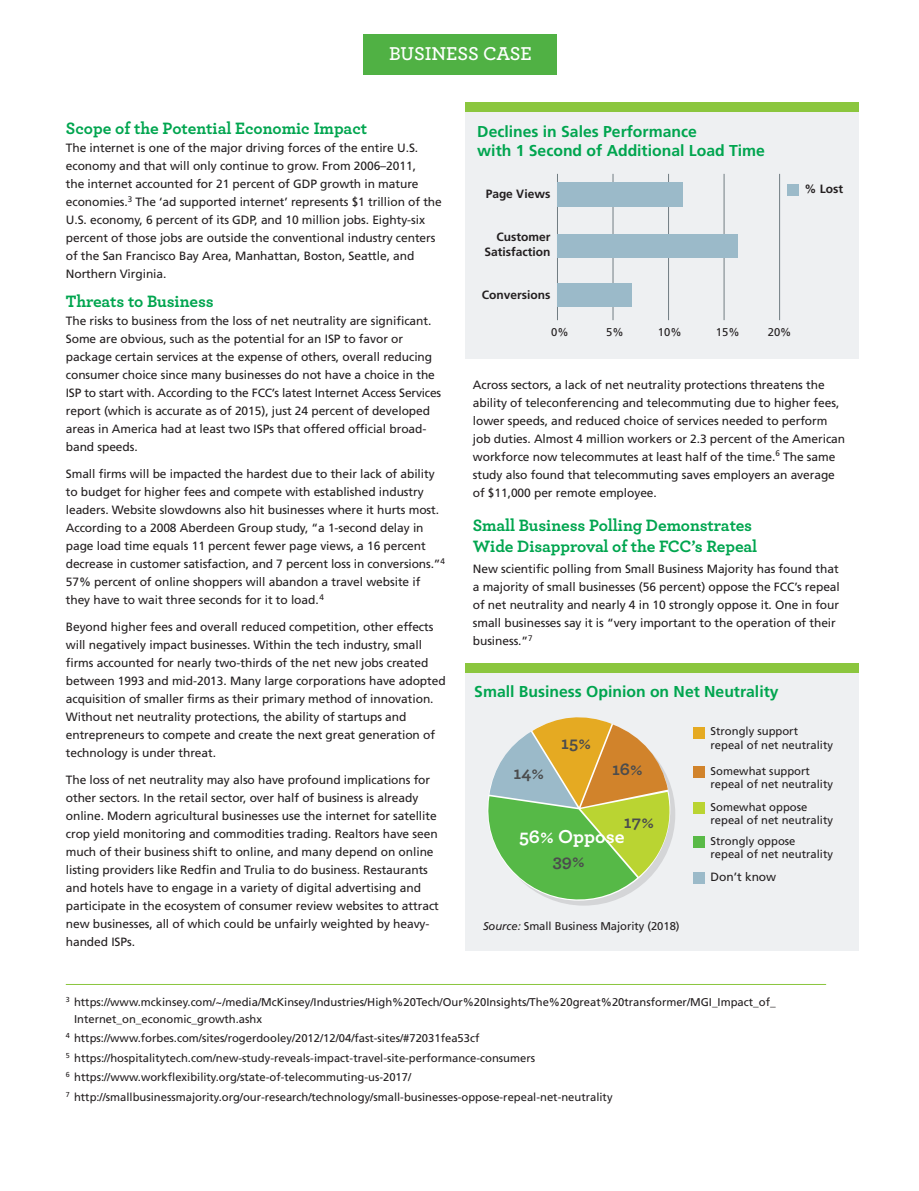
<style>
.page{position:relative;width:919px;height:1191px;background:#fff}
.page>*{position:absolute;margin:0;border:0;box-sizing:border-box;transform-origin:0 0}
.t1{font:700 19.65px "Archer";color:#fff}
.t2{font:600 19.5px "Archer";letter-spacing:-.005em;color:#fff}
.t3{font:700 18px "Archer";color:#4b4c4d}
.t4{font:700 17.25px/21px "Archer";letter-spacing:-.005em;color:#00a54f}
.t5{font:700 15.75px/18.9px "Frutiger";color:#00a54f}
.t6{font:12px/18px "Frutiger";letter-spacing:-.005em;color:#231f20}
.t7{font:700 12px/14.4px "Frutiger";color:#231f20;text-align:right}
.t8{font:11.25px/13.5px "Frutiger";color:#231f20}
.s1{font-style:italic}
</style>
<div class="page">
<div style="left:465px;top:670px;width:393px;height:280px;background:#eef0f2"></div>
<div style="left:465px;top:663px;width:393px;height:10px;background:#8bc63e"></div>
<div style="left:693px;top:727px;width:11px;height:12px;background:#e5aa22"></div>
<div style="left:693px;top:766px;width:11px;height:12px;background:#d1832b"></div>
<div style="left:693px;top:802px;width:11px;height:12px;background:#bad432"></div>
<div style="left:693px;top:836px;width:11px;height:12px;background:#59ba47"></div>
<div style="left:693px;top:872px;width:11px;height:12px;background:#9bbac9"></div>
<div style="left:465px;top:110px;width:393px;height:249px;background:#eef0f2"></div>
<div style="left:465px;top:103px;width:393px;height:9px;background:#8bc63e"></div>
<hr style="left:557px;top:174px;width:1px;height:146px;background:#717d83">
<hr style="left:612px;top:174px;width:1px;height:146px;background:#717d83">
<hr style="left:668px;top:174px;width:1px;height:146px;background:#717d83">
<hr style="left:723px;top:174px;width:1px;height:146px;background:#717d83">
<hr style="left:779px;top:174px;width:1px;height:146px;background:#717d83">
<div style="left:557px;top:182px;width:125px;height:25px;background:#9bbac9"></div>
<div style="left:557px;top:234px;width:180px;height:23px;background:#9bbac9"></div>
<div style="left:557px;top:283px;width:74px;height:24px;background:#9bbac9"></div>
<div style="left:787px;top:184px;width:11px;height:12px;background:#9bbac9"></div>
<hr style="left:66px;top:984px;width:760px;height:1px;background:#8bc63e">
<svg style="left:488px;top:717px;width:186px;height:189px"></svg>
<div style="left:363px;top:34px;width:194px;height:41px;background:#50b144"></div>
<h2 class="t2" style="left:389px;top:48px;width:144px">BUSINESS CASE</h2>
<h3 class="t4" style="left:66px;top:119px;width:303px">Scope of the Potential Economic Impact</h3>
<p class="t6" style="left:66px;top:140px;width:377px">The internet is one of the major driving forces of the entire U.S. economy and that will only continue to grow. From 2006–2011,<br>the internet accounted for 21 percent of GDP growth in mature economies.<sup>3</sup> The ‘ad supported internet’ represents $1 trillion of the U.S. economy, 6 percent of its GDP, and 10 million jobs. Eighty-six percent of those jobs are outside the conventional industry centers of the San Francisco Bay Area, Manhattan, Boston, Seattle, and Northern Virginia.</p>
<h3 class="t4" style="left:66px;top:292px;width:149px">Threats to Business</h3>
<p class="t6" style="left:66px;top:313px;width:377px">The risks to business from the loss of net neutrality are significant.<br>Some are obvious, such as the potential for an ISP to favor or package certain services at the expense of others, overall reducing consumer choice since many businesses do not have a choice in the ISP to start with. According to the FCC’s latest Internet Access Services report (which is accurate as of 2015), just 24 percent of developed areas in America had at least two ISPs that offered official broad&shy;band speeds.</p>
<p class="t6" style="left:66px;top:466px;width:380px">Small firms will be impacted the hardest due to their lack of ability to budget for higher fees and compete with established industry leaders. Website slowdowns also hit businesses where it hurts most.<br>According to a 2008 Aberdeen Group study, “a 1-second delay in page load time equals 11 percent fewer page views, a 16 percent decrease in customer satisfaction, and 7 percent loss in conversions.”<sup>4<br></sup>57% percent of online shoppers will abandon a travel website if they have to wait three seconds for it to load.<sup>4</sup></p>
<p class="t6" style="left:66px;top:619px;width:381px">Beyond higher fees and overall reduced competition, other effects will negatively impact businesses. Within the tech industry, small firms accounted for nearly two-thirds of the net new jobs created between 1993 and mid-2013. Many large corporations have adopted acquisition of smaller firms as their primary method of innovation.<br>Without net neutrality protections, the ability of startups and entrepreneurs to compete and create the next great generation of technology is under threat.</p>
<p class="t6" style="left:66px;top:772px;width:374px">The loss of net neutrality may also have profound implications for other sectors. In the retail sector, over half of business is already online. Modern agricultural businesses use the internet for satellite crop yield monitoring and commodities trading. Realtors have seen much of their business shift to online, and many depend on online listing providers like Redfin and Trulia to do business. Restaurants and hotels have to engage in a variety of digital advertising and participate in the ecosystem of consumer review websites to attract new businesses, all of which could be unfairly weighted by heavy&shy;handed ISPs.</p>
<h3 class="t5" style="left:477px;top:123px;width:289px">Declines in Sales Performance<br>with 1 Second of Additional Load Time</h3>
<p class="t7" style="left:485px;top:188px;width:66px">Page Views</p>
<p class="t7" style="left:484px;top:231px;width:67px">Customer<br>Satisfaction</p>
<p class="t7" style="left:482px;top:288px;width:70px">Conversions</p>
<p class="t8" style="left:551px;top:326px;width:19px">0%</p>
<p class="t8" style="left:606px;top:326px;width:19px">5%</p>
<p class="t8" style="left:658px;top:326px;width:25px">10%</p>
<p class="t8" style="left:716px;top:326px;width:25px">15%</p>
<p class="t8" style="left:767px;top:326px;width:25px">20%</p>
<p class="t7" style="left:804px;top:183px;width:40px">% Lost</p>
<p class="t6" style="left:473px;top:376px;width:374px">Across sectors, a lack of net neutrality protections threatens the ability of teleconferencing and telecommuting due to higher fees, lower speeds, and reduced choice of services needed to perform job duties. Almost 4 million workers or 2.3 percent of the American workforce now telecommutes at least half of the time.<sup>6</sup> The same study also found that telecommuting saves employers an average of $11,000 per remote employee.</p>
<h3 class="t4" style="left:473px;top:516px;width:286px">Small Business Polling Demonstrates<br>Wide Disapproval of the FCC’s Repeal</h3>
<p class="t6" style="left:473px;top:561px;width:368px">New scientific polling from Small Business Majority has found that a majority of small businesses (56 percent) oppose the FCC’s repeal of net neutrality and nearly 4 in 10 strongly oppose it. One in four small businesses say it is “very important to the operation of their business.”<sup>7</sup></p>
<h3 class="t5" style="left:474px;top:683px;width:306px">Small Business Opinion on Net Neutrality</h3>
<h3 class="t3" style="left:561px;top:735px;width:31px">15%</h3>
<h3 class="t3" style="left:612px;top:762px;width:32px">16%</h3>
<p class="t8" style="left:710px;top:725px;width:124px">Strongly support repeal of net neutrality</p>
<p class="t8" style="left:710px;top:765px;width:124px">Somewhat support repeal of net neutrality</p>
<p class="t8" style="left:710px;top:801px;width:124px">Somewhat oppose repeal of net neutrality</p>
<p class="t8" style="left:710px;top:835px;width:124px">Strongly oppose<br>repeal of net neutrality</p>
<p class="t6" style="left:710px;top:869px;width:67px">Don’t know</p>
<h3 class="t3" style="left:513px;top:766px;width:32px">14%</h3>
<h3 class="t3" style="left:624px;top:815px;width:32px">17%</h3>
<h1 class="t1" style="left:519px;top:828px;width:107px">56% Oppose</h1>
<h3 class="t3" style="left:553px;top:853px;width:33px">39%</h3>
<p class="t8" style="left:483px;top:920px;width:198px"><span class="s1">Source:</span> Small Business Majority (2018)</p>
<p class="t8" style="left:74px;top:995px;width:703px;line-height:16.5px;text-indent:-8px"><sup>3</sup> https://www.mckinsey.com/~/media/McKinsey/Industries/High%20Tech/Our%20Insights/The%20great%20transformer/MGI_Impact_of_<br>Internet_on_economic_growth.ashx</p>
<p class="t8" style="left:66px;top:1029px;width:548px;line-height:19.5px"><sup>4</sup> https://www.forbes.com/sites/rogerdooley/2012/12/04/fast-sites/#72031fea53cf<br><sup>5</sup> https://hospitalitytech.com/new-study-reveals-impact-travel-site-performance-consumers<br><sup>6</sup> https://www.workflexibility.org/state-of-telecommuting-us-2017/<br><sup>7</sup> http://smallbusinessmajority.org/our-research/technology/small-businesses-oppose-repeal-net-neutrality</p>
</div>
